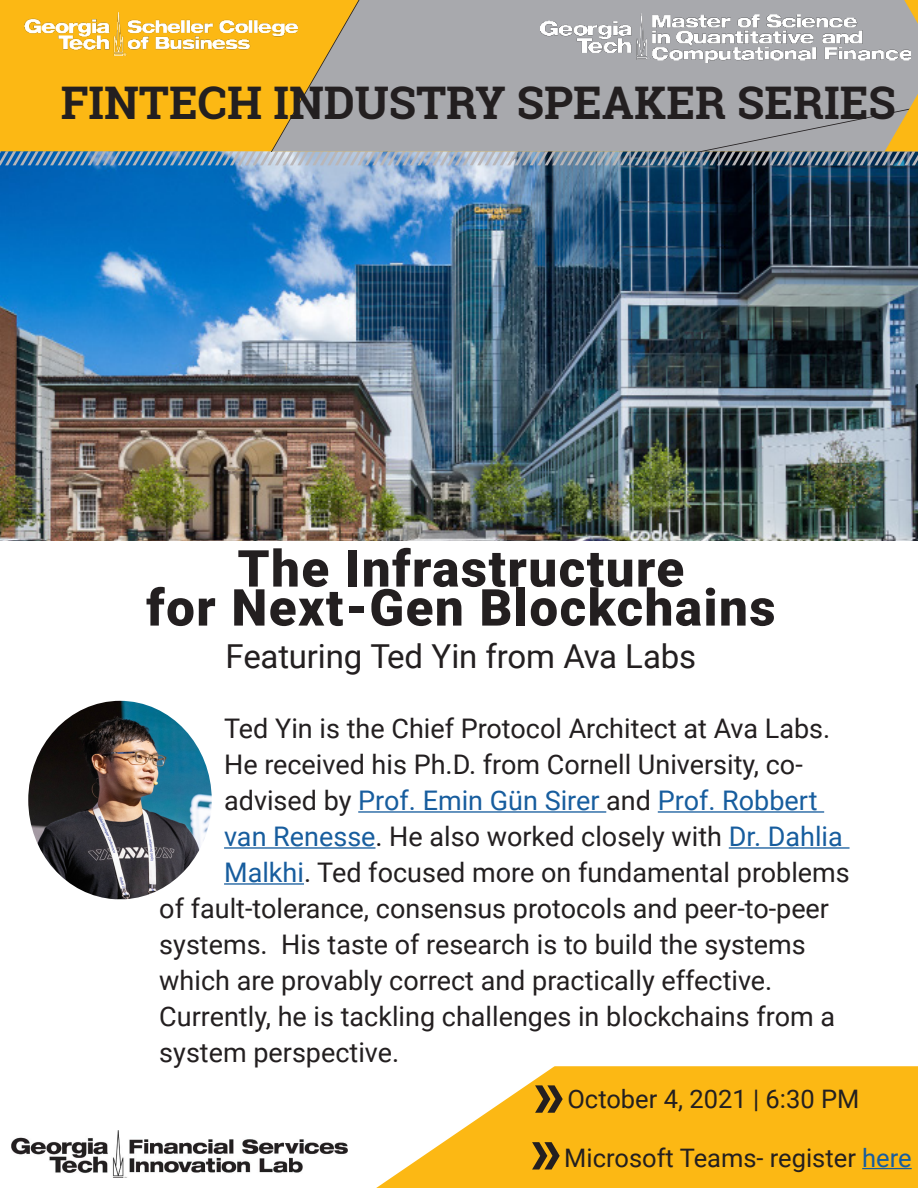
<style>
.page{position:relative;width:918px;height:1188px;background:#fff}
.page>*{position:absolute;margin:0;border:0;box-sizing:border-box;transform-origin:0 0}
.Front_-_Intro_Messag{font:900 51px "Roboto";letter-spacing:.03em;color:#231f20}
.Front_-_Brochure_Hea{font:700 45px "Roboto Slab";color:#231f20}
.Front_-_Intro_Messag-2{font:33px "Roboto";letter-spacing:-.005em;color:#231f20}
.t1{font:27px/36px "Roboto";color:#231f20}
.t2{font:25.5px "Roboto";color:#231f20}
.s1{color:#175d9e}
</style>
<div class="page">
<svg style="left:376px;top:1066px;width:542px;height:122px"></svg>
<img style="left:28px;top:701px;width:184px;height:198px">
<hr style="left:862px;top:1168px;width:50px;height:1px;background:#175d9e">
<svg style="left:535px;top:1085px;width:28px;height:28px"></svg>
<svg style="left:532px;top:1142px;width:28px;height:28px"></svg>
<img style="left:12px;top:1130px;width:336px;height:48px">
<img style="left:0;top:165px;width:918px;height:376px">
<svg style="left:0;top:0;width:918px;height:165px;background:#bcaa7d"></svg>
<img style="left:540px;top:12px;width:370px;height:51px">
<img style="left:25px;top:13px;width:272px;height:43px">
<hr style="left:358px;top:811px;width:248px;height:2px;background:#175d9e">
<hr style="left:658px;top:811px;width:166px;height:2px;background:#175d9e">
<hr style="left:224px;top:847px;width:152px;height:2px;background:#175d9e">
<hr style="left:729px;top:847px;width:121px;height:2px;background:#175d9e">
<hr style="left:224px;top:883px;width:80px;height:2px;background:#175d9e">
<p class="Front_-_Brochure_Hea" style="left:61px;top:71px;width:837px">FINTECH INDUSTRY SPEAKER SERIES</p>
<p class="Front_-_Intro_Messag" style="left:237px;top:533px;width:448px">The Infrastructure</p>
<p class="Front_-_Intro_Messag" style="left:146px;top:572px;width:631px">for Next-Gen Blockchains</p>
<p class="Front_-_Intro_Messag-2" style="left:226px;top:633px;width:472px">Featuring Ted Yin from Ava Labs</p>
<p class="t1" style="left:224px;top:709px;width:627px">Ted Yin is the Chief Protocol Architect at Ava Labs.<br>He received his Ph.D. from Cornell University, co&shy;advised by <span class="s1">Prof. Emin Gün Sirer</span> and <span class="s1">Prof. Robbert van Renesse</span>. He also worked closely with <span class="s1">Dr. Dahlia Malkhi</span>. Ted focused more on fundamental problems</p>
<p class="t1" style="left:159px;top:889px;width:677px">of fault-tolerance, consensus protocols and peer-to-peer systems. His taste of research is to build the systems which are provably correct and practically effective.<br>Currently, he is tackling challenges in blockchains from a system perspective.</p>
<p class="t2" style="left:567px;top:1081px;width:293px">October 4, 2021 | 6:30 PM</p>
<p class="t2" style="left:564px;top:1140px;width:349px">Microsoft Teams- register <span class="s1">here</span></p>
</div>
